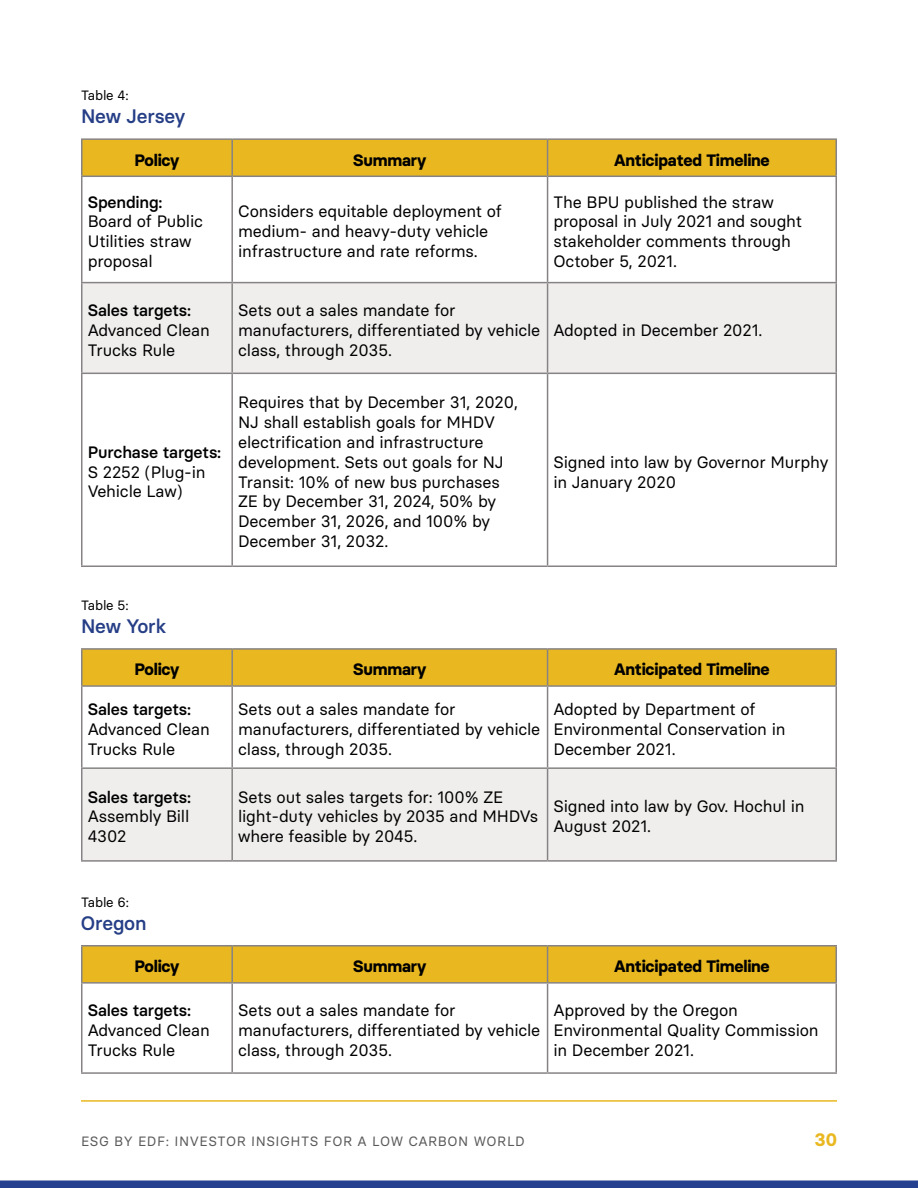
<style>
.page{position:relative;width:918px;height:1188px;background:#fff}
.page>*{position:absolute;margin:0;border:0;box-sizing:border-box;transform-origin:0 0}
.t1{font:500 19.5px "Basier Circle";letter-spacing:-.01em;color:#253e86}
.t2{font:700 18px "Basier Circle";color:#e9b820}
.t3{font:16.5px/19.8px "Basier Circle";letter-spacing:-.01em;color:#000}
.t4{font:700 16.5px "Basier Circle";letter-spacing:-.01em;color:#000}
.t5{font:500 16.5px "Basier Circle";letter-spacing:-.01em;color:#000}
.t6{font:13.5px "Basier Circle";color:#5b5a5b}
.t7{font:13.5px "Basier Circle";letter-spacing:-.01em;color:#000}
</style>
<div class="page">
<div style="left:0;top:1180px;width:918px;height:8px;background:#25408f"></div>
<hr style="left:81px;top:1100px;width:756px;height:2px;background:#e9b820">
<div style="left:82px;top:140px;width:754px;height:36px;background:#e9b820"></div>
<div style="left:82px;top:283px;width:754px;height:90px;background:#efeeed"></div>
<hr style="left:81px;top:138px;width:151px;height:2px;background:#878384">
<hr style="left:81px;top:140px;width:1px;height:36px;background:#878384">
<hr style="left:232px;top:138px;width:316px;height:2px;background:#878384">
<hr style="left:231px;top:140px;width:2px;height:36px;background:#878384">
<hr style="left:548px;top:138px;width:289px;height:2px;background:#878384">
<hr style="left:547px;top:140px;width:1px;height:36px;background:#878384">
<hr style="left:836px;top:140px;width:1px;height:36px;background:#878384">
<hr style="left:81px;top:176px;width:151px;height:1px;background:#878384">
<hr style="left:81px;top:177px;width:1px;height:105px;background:#878384">
<hr style="left:232px;top:176px;width:316px;height:1px;background:#878384">
<hr style="left:231px;top:177px;width:2px;height:105px;background:#878384">
<hr style="left:548px;top:176px;width:289px;height:1px;background:#878384">
<hr style="left:547px;top:177px;width:1px;height:105px;background:#878384">
<hr style="left:836px;top:177px;width:1px;height:105px;background:#878384">
<hr style="left:81px;top:282px;width:151px;height:1px;background:#878384">
<hr style="left:81px;top:283px;width:1px;height:90px;background:#878384">
<hr style="left:232px;top:282px;width:316px;height:1px;background:#878384">
<hr style="left:231px;top:283px;width:2px;height:90px;background:#878384">
<hr style="left:548px;top:282px;width:289px;height:1px;background:#878384">
<hr style="left:547px;top:283px;width:1px;height:90px;background:#878384">
<hr style="left:836px;top:283px;width:1px;height:90px;background:#878384">
<hr style="left:81px;top:373px;width:151px;height:1px;background:#878384">
<hr style="left:81px;top:374px;width:1px;height:192px;background:#878384">
<hr style="left:232px;top:373px;width:316px;height:1px;background:#878384">
<hr style="left:231px;top:374px;width:2px;height:192px;background:#878384">
<hr style="left:548px;top:373px;width:289px;height:1px;background:#878384">
<hr style="left:547px;top:374px;width:1px;height:192px;background:#878384">
<hr style="left:836px;top:374px;width:1px;height:192px;background:#878384">
<hr style="left:81px;top:566px;width:151px;height:1px;background:#878384">
<hr style="left:232px;top:566px;width:316px;height:1px;background:#878384">
<hr style="left:548px;top:566px;width:289px;height:1px;background:#878384">
<div style="left:82px;top:650px;width:754px;height:35px;background:#e9b820"></div>
<div style="left:82px;top:769px;width:754px;height:91px;background:#efeeed"></div>
<hr style="left:81px;top:648px;width:151px;height:2px;background:#878384">
<hr style="left:81px;top:650px;width:1px;height:35px;background:#878384">
<hr style="left:232px;top:648px;width:316px;height:2px;background:#878384">
<hr style="left:231px;top:650px;width:2px;height:35px;background:#878384">
<hr style="left:548px;top:648px;width:289px;height:2px;background:#878384">
<hr style="left:547px;top:650px;width:1px;height:35px;background:#878384">
<hr style="left:836px;top:650px;width:1px;height:35px;background:#878384">
<hr style="left:81px;top:685px;width:151px;height:2px;background:#878384">
<hr style="left:81px;top:687px;width:1px;height:80px;background:#878384">
<hr style="left:232px;top:685px;width:316px;height:2px;background:#878384">
<hr style="left:231px;top:687px;width:2px;height:80px;background:#878384">
<hr style="left:548px;top:685px;width:289px;height:2px;background:#878384">
<hr style="left:547px;top:687px;width:1px;height:80px;background:#878384">
<hr style="left:836px;top:687px;width:1px;height:80px;background:#878384">
<hr style="left:81px;top:767px;width:151px;height:2px;background:#878384">
<hr style="left:81px;top:769px;width:1px;height:91px;background:#878384">
<hr style="left:232px;top:767px;width:316px;height:2px;background:#878384">
<hr style="left:231px;top:769px;width:2px;height:91px;background:#878384">
<hr style="left:548px;top:767px;width:289px;height:2px;background:#878384">
<hr style="left:547px;top:769px;width:1px;height:91px;background:#878384">
<hr style="left:836px;top:769px;width:1px;height:91px;background:#878384">
<hr style="left:81px;top:860px;width:151px;height:2px;background:#878384">
<hr style="left:232px;top:860px;width:316px;height:2px;background:#878384">
<hr style="left:548px;top:860px;width:289px;height:2px;background:#878384">
<div style="left:82px;top:947px;width:754px;height:35px;background:#e9b820"></div>
<hr style="left:81px;top:984px;width:1px;height:88px;background:#878384">
<hr style="left:231px;top:984px;width:2px;height:88px;background:#878384">
<hr style="left:547px;top:984px;width:1px;height:88px;background:#878384">
<hr style="left:836px;top:984px;width:1px;height:88px;background:#878384">
<hr style="left:81px;top:945px;width:151px;height:2px;background:#878384">
<hr style="left:81px;top:947px;width:1px;height:35px;background:#878384">
<hr style="left:232px;top:945px;width:316px;height:2px;background:#878384">
<hr style="left:231px;top:947px;width:2px;height:35px;background:#878384">
<hr style="left:548px;top:945px;width:289px;height:2px;background:#878384">
<hr style="left:547px;top:947px;width:1px;height:35px;background:#878384">
<hr style="left:836px;top:947px;width:1px;height:35px;background:#878384">
<hr style="left:81px;top:982px;width:151px;height:2px;background:#878384">
<hr style="left:232px;top:982px;width:316px;height:2px;background:#878384">
<hr style="left:548px;top:982px;width:289px;height:2px;background:#878384">
<hr style="left:81px;top:1072px;width:151px;height:2px;background:#878384">
<hr style="left:232px;top:1072px;width:316px;height:2px;background:#878384">
<hr style="left:548px;top:1072px;width:289px;height:2px;background:#878384">
<p class="t7" style="left:81px;top:86px;width:49px">Table 4:</p>
<p class="t1" style="left:81px;top:104px;width:106px">New Jersey</p>
<p class="t4" style="left:134px;top:150px;width:47px">Policy</p>
<p class="t4" style="left:353px;top:150px;width:75px">Summary</p>
<p class="t4" style="left:614px;top:150px;width:157px">Anticipated Timeline</p>
<p class="t5" style="left:88px;top:191px;width:76px">Spending:</p>
<p class="t3" style="left:88px;top:211px;width:117px">Board of Public<br>Utilities straw proposal</p>
<p class="t3" style="left:238px;top:202px;width:265px">Considers equitable deployment of medium- and heavy-duty vehicle infrastructure and rate reforms.</p>
<p class="t3" style="left:554px;top:192px;width:250px">The BPU published the straw proposal in July 2021 and sought stakeholder comments through<br>October 5, 2021.</p>
<p class="t5" style="left:88px;top:300px;width:105px">Sales targets:</p>
<p class="t3" style="left:88px;top:320px;width:124px">Advanced Clean<br>Trucks Rule</p>
<p class="t3" style="left:238px;top:300px;width:304px">Sets out a sales mandate for manufacturers, differentiated by vehicle class, through 2035.</p>
<p class="t3" style="left:554px;top:320px;width:210px">Adopted in December 2021.</p>
<p class="t5" style="left:88px;top:442px;width:135px">Purchase targets:</p>
<p class="t3" style="left:88px;top:462px;width:119px">S 2252 (Plug-in<br>Vehicle Law)</p>
<p class="t3" style="left:238px;top:392px;width:281px">Requires that by December 31, 2020,<br>NJ shall establish goals for MHDV electrification and infrastructure development. Sets out goals for NJ<br>Transit: 10% of new bus purchases<br>ZE by December 31, 2024, 50% by<br>December 31, 2026, and 100% by<br>December 31, 2032.</p>
<p class="t3" style="left:554px;top:452px;width:276px">Signed into law by Governor Murphy in January 2020</p>
<p class="t7" style="left:81px;top:596px;width:49px">Table 5:</p>
<p class="t1" style="left:81px;top:614px;width:87px">New York</p>
<p class="t4" style="left:134px;top:659px;width:47px">Policy</p>
<p class="t4" style="left:353px;top:659px;width:75px">Summary</p>
<p class="t4" style="left:614px;top:659px;width:157px">Anticipated Timeline</p>
<p class="t5" style="left:88px;top:699px;width:105px">Sales targets:</p>
<p class="t3" style="left:88px;top:719px;width:124px">Advanced Clean<br>Trucks Rule</p>
<p class="t3" style="left:238px;top:699px;width:304px">Sets out a sales mandate for manufacturers, differentiated by vehicle class, through 2035.</p>
<p class="t3" style="left:554px;top:699px;width:233px">Adopted by Department of<br>Environmental Conservation in<br>December 2021.</p>
<p class="t5" style="left:88px;top:786px;width:105px">Sales targets:</p>
<p class="t3" style="left:88px;top:806px;width:103px">Assembly Bill<br>4302</p>
<p class="t3" style="left:238px;top:787px;width:301px">Sets out sales targets for: 100% ZE light-duty vehicles by 2035 and MHDVs where feasible by 2045.</p>
<p class="t3" style="left:554px;top:797px;width:252px">Signed into law by Gov. Hochul in<br>August 2021.</p>
<p class="t7" style="left:81px;top:893px;width:50px">Table 6:</p>
<p class="t1" style="left:81px;top:911px;width:67px">Oregon</p>
<p class="t4" style="left:134px;top:956px;width:47px">Policy</p>
<p class="t4" style="left:353px;top:956px;width:75px">Summary</p>
<p class="t4" style="left:614px;top:956px;width:157px">Anticipated Timeline</p>
<p class="t5" style="left:88px;top:1000px;width:105px">Sales targets:</p>
<p class="t3" style="left:88px;top:1020px;width:124px">Advanced Clean<br>Trucks Rule</p>
<p class="t3" style="left:238px;top:1000px;width:304px">Sets out a sales mandate for manufacturers, differentiated by vehicle class, through 2035.</p>
<p class="t3" style="left:554px;top:1000px;width:267px">Approved by the Oregon<br>Environmental Quality Commission in December 2021.</p>
<p class="t6" style="left:81px;top:1133px;width:445px">ESG BY EDF: INVESTOR INSIGHTS FOR A LOW CARBON WORLD</p>
<p class="t2" style="left:815px;top:1129px;width:24px">30</p>
</div>
